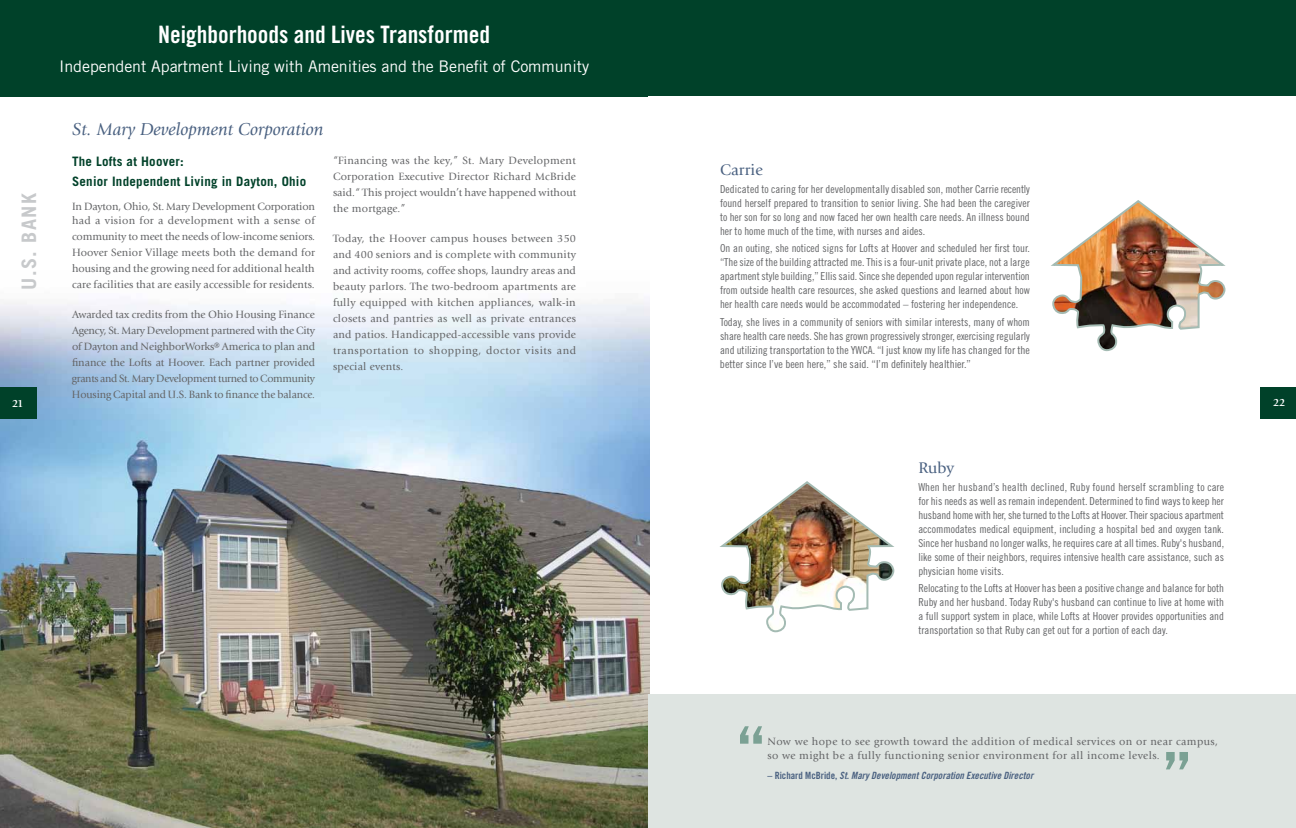
<style>
.page{position:relative;width:1296px;height:828px;background:#fff}
.page>*{position:absolute;margin:0;border:0;box-sizing:border-box;transform-origin:0 0}
.t1{font:72px "Trade Gothic Bold Cond Twenty";color:#7ba194}
.t2{font:24px "Trade Gothic Bold Cond Twenty";color:#fff}
.t3{font:700 20px "Trade Gothic";color:#c7c9cb}
.t4{font:italic 18px "Giovanni";color:#496080}
.t5{font:16px "Trade Gothic";letter-spacing:-.005em;color:#fff}
.t6{font:16px "Giovanni";letter-spacing:.01em;color:#496080}
.t7{font:700 13px/19.5px "Trade Gothic";letter-spacing:.02em;color:#004129}
.t8{font:11px/14px "Trade Gothic Cond Eighteen";color:#636466;text-align:justify}
.t9{font:11px/16px "Giovanni";letter-spacing:.02em;color:#636466;text-align:justify}
.t10{font:11px/14px "Giovanni";letter-spacing:.04em;color:#636466}
.t11{font:11px/14px "Giovanni";letter-spacing:-.01em;color:#636466}
.t12{font:700 11px "Giovanni";color:#fff}
.t13{font:10px "Trade Gothic Bold Cond Twenty Obl";color:#496080}
.s1{font-family:"Trade Gothic Bold Cond Twenty"}
</style>
<div class="page">
<img style="left:0;top:300px;width:650px;height:528px">
<div style="left:0;top:387px;width:36px;height:32px;background:#004129"></div>
<div style="left:0;top:0;width:648px;height:96px;background:#004129"></div>
<div style="left:648px;top:0;width:648px;height:96px;background:#004129"></div>
<div style="left:1260px;top:387px;width:36px;height:32px;background:#004129"></div>
<div style="left:648px;top:694px;width:648px;height:134px;background:#dee4e1"></div>
<img style="left:720px;top:481px;width:175px;height:152px">
<img style="left:1051px;top:200px;width:175px;height:152px">
<h2 class="t2" style="left:158px;top:20px;width:334px">Neighborhoods and Lives Transformed</h2>
<h3 class="t5" style="left:59px;top:57px;width:531px">Independent Apartment Living with Amenities and the Benefit of Community</h3>
<h3 class="t4" style="left:72px;top:119px;width:253px">St. Mary Development Corporation</h3>
<p class="t9" style="left:333px;top:153px;width:245px">“Financing was the key,” St. Mary Development Corporation Executive Director Richard McBride said.“ This project wouldn’t have happened without the mortgage.”</p>
<p class="t9" style="left:333px;top:230px;width:245px">Today, the Hoover campus houses between 350 and 400 seniors and is complete with community and activity rooms, coffee shops, laundry areas and beauty parlors. The two-bedroom apartments are fully equipped with kitchen appliances, walk-in closets and pantries as well as private entrances and patios. Handicapped-accessible vans provide transportation to shopping, doctor visits and special events.</p>
<p class="t7" style="left:72px;top:152px;width:236px">The Lofts at Hoover:<br>Senior Independent Living in Dayton, Ohio</p>
<p class="t11" style="left:72px;top:200px;width:245px">In Dayton, Ohio, St. Mary Development Corporation had a vision for a development with a sense of</p>
<p class="t9" style="left:72px;top:229px;width:245px">community to meet the needs of low-income seniors.<br>Hoover Senior Village meets both the demand for housing and the growing need for additional health care facilities that are easily accessible for residents.</p>
<p class="t9" style="left:72px;top:306px;width:245px">Awarded tax credits from the Ohio Housing Finance Agency, St. Mary Development partnered with the City of Dayton and NeighborWorks® America to plan and finance the Lofts at Hoover. Each partner provided grants and St. Mary Development turned to Community Housing Capital and U.S. Bank to finance the balance.</p>
<h3 class="t6" style="left:720px;top:161px;width:44px">Carrie</h3>
<p class="t8" style="left:720px;top:182px;width:311px">Dedicated to caring for her developmentally disabled son, mother Carrie recently found herself prepared to transition to senior living. She had been the caregiver to her son for so long and now faced her own health care needs. An illness bound her to home much of the time, with nurses and aides.</p>
<p class="t8" style="left:720px;top:241px;width:311px">On an outing, she noticed signs for Lofts at Hoover and scheduled her first tour. “The size of the building attracted me. This is a four-unit private place, not a large apartment style building,” Ellis said. Since she depended upon regular intervention from outside health care resources, she asked questions and learned about how her health care needs would be accommodated – fostering her independence.</p>
<p class="t8" style="left:720px;top:315px;width:311px">Today, she lives in a community of seniors with similar interests, many of whom share health care needs. She has grown progressively stronger, exercising regularly and utilizing transportation to the YWCA. “I just know my life has changed for the better since I’ve been here,” she said. “I’m definitely healthier.”</p>
<h3 class="t3" style="left:17px;top:290px;width:98px;rotate:-90deg">U.S. BANK</h3>
<p class="t12" style="left:12px;top:397px;width:13px">21</p>
<p class="t12" style="left:1273px;top:396px;width:14px">22</p>
<h3 class="t6" style="left:918px;top:459px;width:37px">Ruby</h3>
<p class="t8" style="left:918px;top:480px;width:307px">When her husband’s health declined, Ruby found herself scrambling to care for his needs as well as remain independent. Determined to find ways to keep her husband home with her, she turned to the Lofts at Hoover. Their spacious apartment accommodates medical equipment, including a hospital bed and oxygen tank.<br>Since her husband no longer walks, he requires care at all times. Ruby's husband, like some of their neighbors, requires intensive health care assistance, such as physician home visits.</p>
<p class="t8" style="left:918px;top:581px;width:307px">Relocating to the Lofts at Hoover has been a positive change and balance for both Ruby and her husband. Today Ruby's husband can continue to live at home with a full support system in place, while Lofts at Hoover provides opportunities and transportation so that Ruby can get out for a portion of each day.</p>
<h1 class="t1" style="left:735px;top:710px;width:33px">“</h1>
<p class="t10" style="left:767px;top:735px;width:452px">Now we hope to see growth toward the addition of medical services on or near campus, so we might be a fully functioning senior environment for all income levels.</p>
<h1 class="t1" style="left:1193px;top:786px;width:33px;rotate:-180deg">“</h1>
<p class="t13" style="left:767px;top:769px;width:267px"><span class="s1">– Richard McBride,</span> St. Mary Development Corporation Executive Director</p>
</div>
